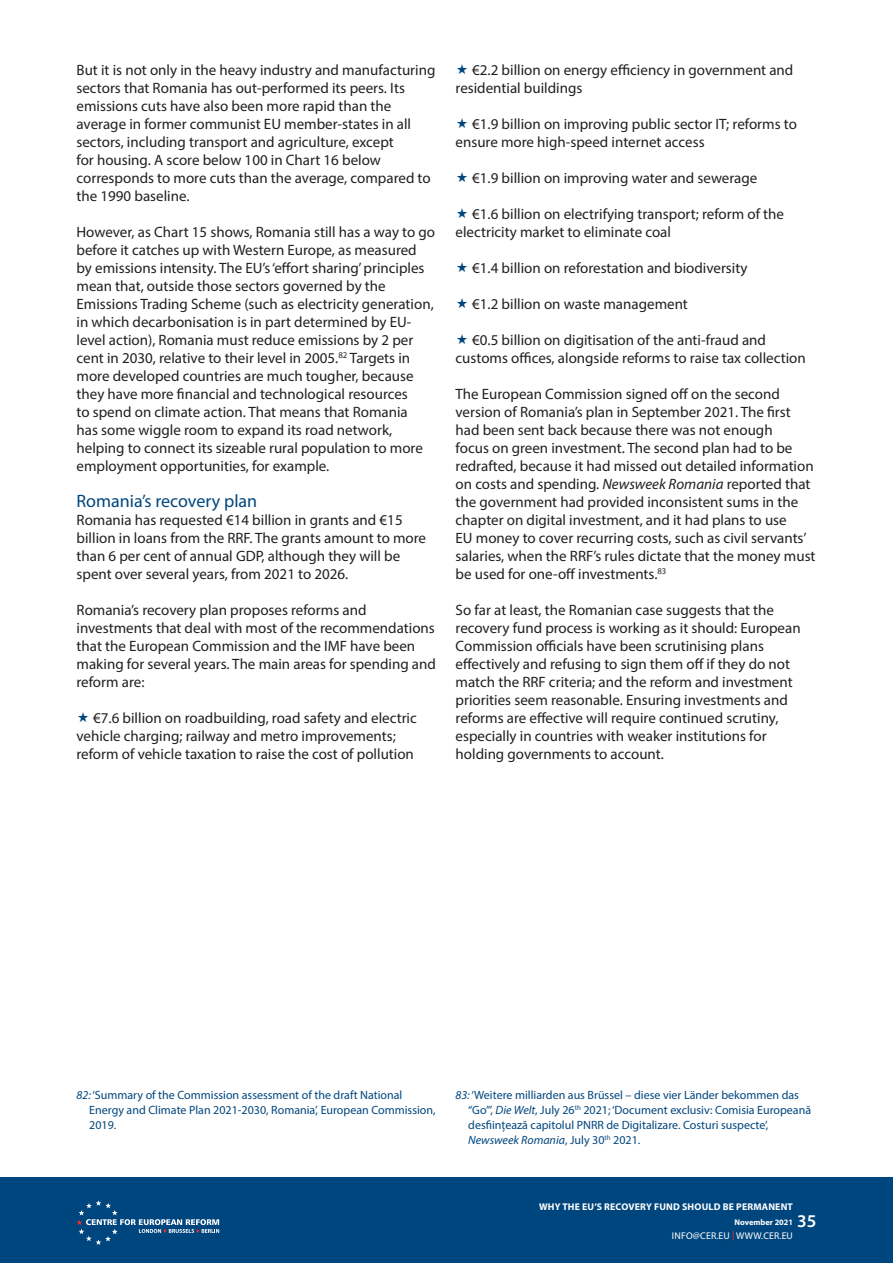
<style>
.page{position:relative;width:893px;height:1263px;background:#fff}
.page>*{position:absolute;margin:0;border:0;box-sizing:border-box;transform-origin:0 0}
.Body_Copy{font:18px "Myriad Pro";color:#00467e}
.t1{font:600 18px "Myriad Pro";color:#fff}
.Body_Copy-2{font:15px/18px "Myriad Pro";color:#231f20}
.Footnotes{font:12px/15px "Myriad Pro";color:#00467e}
.t2{font:700 9.75px "Myriad Pro";letter-spacing:.02em;color:#fff}
.t3{font:9.75px "Myriad Pro";letter-spacing:.02em;color:#fff}
.t4{font:700 8.25px "Myriad Pro";color:#fff}
.s1{font-style:italic}
.s2{color:#ee2e22}
</style>
<div class="page">
<div style="left:0;top:1178px;width:893px;height:85px;background:#00467e"></div>
<svg style="left:77px;top:1200px;width:142px;height:45px"></svg>
<p class="Body_Copy-2" style="left:77px;top:61px;width:360px">But it is not only in the heavy industry and manufacturing sectors that Romania has out-performed its peers. Its emissions cuts have also been more rapid than the average in former communist EU member-states in all sectors, including transport and agriculture, except<br>for housing. A score below 100 in Chart 16 below corresponds to more cuts than the average, compared to the 1990 baseline.</p>
<p class="Body_Copy-2" style="left:77px;top:223px;width:360px">However, as Chart 15 shows, Romania still has a way to go before it catches up with Western Europe, as measured by emissions intensity. The EU’s ‘effort sharing’ principles mean that, outside those sectors governed by the Emissions Trading Scheme (such as electricity generation, in which decarbonisation is in part determined by EU&shy;level action), Romania must reduce emissions by 2 per cent in 2030, relative to their level in 2005.<sup>82</sup> Targets in more developed countries are much tougher, because they have more financial and technological resources<br>to spend on climate action. That means that Romania<br>has some wiggle room to expand its road network, helping to connect its sizeable rural population to more employment opportunities, for example.</p>
<p class="Body_Copy" style="left:77px;top:490px;width:182px">Romania’s recovery plan</p>
<p class="Body_Copy-2" style="left:77px;top:511px;width:351px">Romania has requested €14 billion in grants and €15 billion in loans from the RRF. The grants amount to more than 6 per cent of annual GDP, although they will be spent over several years, from 2021 to 2026.</p>
<p class="Body_Copy-2" style="left:77px;top:601px;width:361px">Romania’s recovery plan proposes reforms and investments that deal with most of the recommendations that the European Commission and the IMF have been making for several years. The main areas for spending and reform are:</p>
<p class="Body_Copy-2" style="left:77px;top:709px;width:342px;text-indent:17px">€7.6 billion on roadbuilding, road safety and electric vehicle charging; railway and metro improvements; reform of vehicle taxation to raise the cost of pollution</p>
<p class="Body_Copy-2" style="left:456px;top:61px;width:339px;text-indent:17px">€2.2 billion on energy efficiency in government and residential buildings</p>
<p class="Body_Copy-2" style="left:456px;top:115px;width:343px;text-indent:17px">€1.9 billion on improving public sector IT; reforms to ensure more high-speed internet access</p>
<p class="Body_Copy-2" style="left:472px;top:169px;width:287px">€1.9 billion on improving water and sewerage</p>
<p class="Body_Copy-2" style="left:456px;top:205px;width:330px;text-indent:17px">€1.6 billion on electrifying transport; reform of the electricity market to eliminate coal</p>
<p class="Body_Copy-2" style="left:472px;top:259px;width:277px">€1.4 billion on reforestation and biodiversity</p>
<p class="Body_Copy-2" style="left:472px;top:295px;width:217px">€1.2 billion on waste management</p>
<p class="Body_Copy-2" style="left:456px;top:331px;width:352px;text-indent:17px">€0.5 billion on digitisation of the anti-fraud and customs offices, alongside reforms to raise tax collection</p>
<p class="Body_Copy-2" style="left:456px;top:385px;width:361px">The European Commission signed off on the second version of Romania’s plan in September 2021. The first had been sent back because there was not enough<br>focus on green investment. The second plan had to be redrafted, because it had missed out detailed information on costs and spending. <span class="s1">Newsweek Romania</span> reported that the government had provided inconsistent sums in the chapter on digital investment, and it had plans to use<br>EU money to cover recurring costs, such as civil servants’ salaries, when the RRF’s rules dictate that the money must be used for one-off investments.<sup>83</sup></p>
<p class="Body_Copy-2" style="left:456px;top:601px;width:347px">So far at least, the Romanian case suggests that the recovery fund process is working as it should: European Commission officials have been scrutinising plans effectively and refusing to sign them off if they do not match the RRF criteria; and the reform and investment priorities seem reasonable. Ensuring investments and reforms are effective will require continued scrutiny, especially in countries with weaker institutions for holding governments to account.</p>
<p class="Footnotes" style="left:89px;top:1087px;width:348px;text-indent:-13px"><span class="s1">82:</span> ‘Summary of the Commission assessment of the draft National<br>Energy and Climate Plan 2021-2030, Romania’, European Commission,<br>2019.</p>
<p class="Footnotes" style="left:468px;top:1087px;width:344px;text-indent:-13px"><span class="s1">83:</span> ‘Weitere milliarden aus Brüssel – diese vier Länder bekommen das “Go”’, <span class="s1">Die Welt</span>, July 26<sup>th</sup> 2021; ‘Document exclusiv: Comisia Europeană desființează capitolul PNRR de Digitalizare. Costuri suspecte’, <span class="s1">Newsweek Romania</span>, July 30<sup>th</sup> 2021.</p>
<p class="t2" style="left:539px;top:1200px;width:255px">WHY THE EU’S RECOVERY FUND SHOULD BE PERMANENT</p>
<p class="t4" style="left:735px;top:1217px;width:60px">November 2021</p>
<p class="t3" style="left:672px;top:1229px;width:123px">INFO@CER.EU <span class="s2">|</span> WWW.CER.EU</p>
<p class="t1" style="left:797px;top:1210px;width:21px">35</p>
</div>
